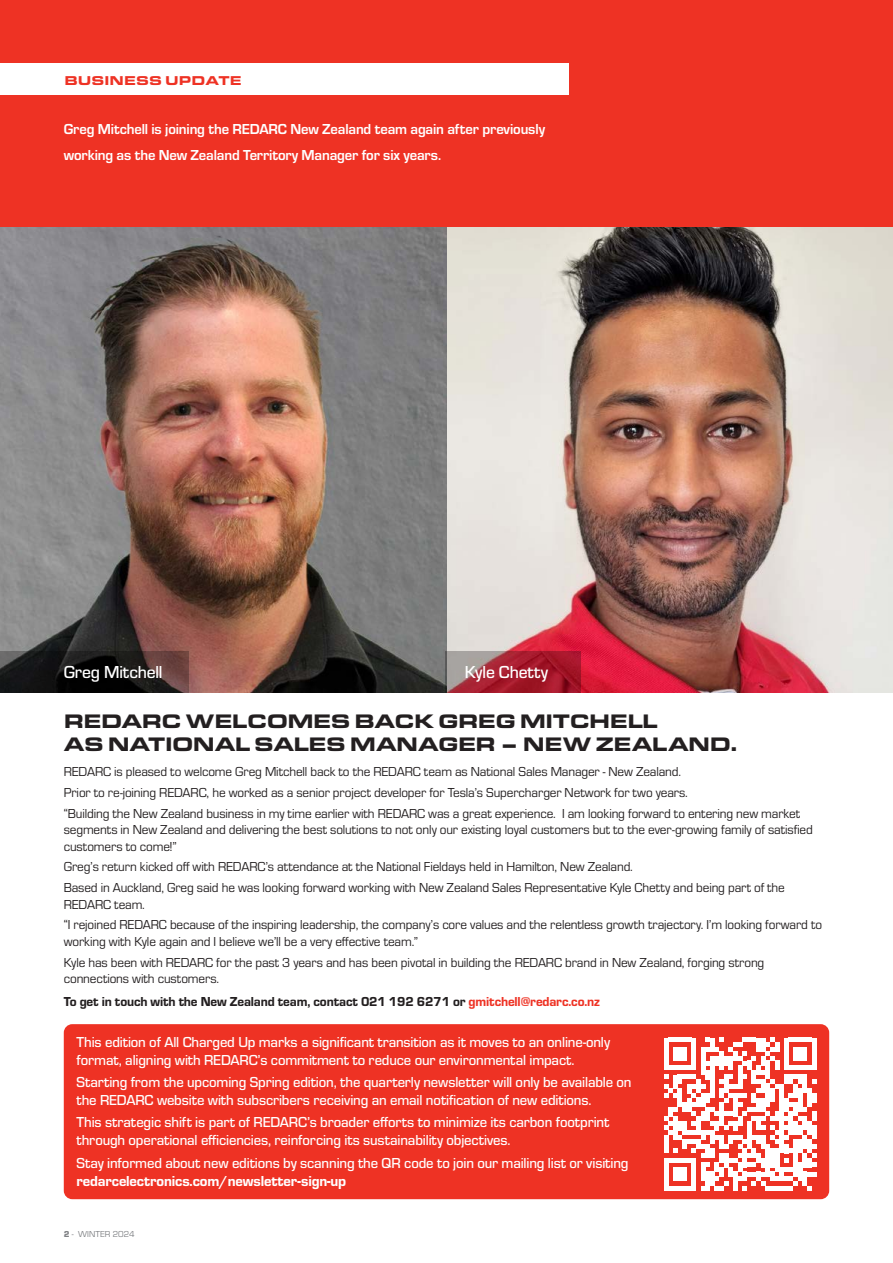
<style>
.page{position:relative;width:893px;height:1263px;background:#fff}
.page>*{position:absolute;margin:0;border:0;box-sizing:border-box;transform-origin:0 0}
.story_headline{font:900 20.25px/23.2px "Eurostile Ext";letter-spacing:-.03em;color:#231f20}
.text{font:500 18px "Eurostile";letter-spacing:-.01em;color:#fff}
.text-2{font:500 15px/18px "Eurostile";letter-spacing:-.01em;color:#fff}
.story_intro{font:700 15px/25.5px "Eurostile";letter-spacing:-.01em;color:#fff}
.text-3{font:13.5px/16.5px "Eurostile";letter-spacing:-.01em;color:#231f20}
.text_CTA{font:13.5px "Eurostile Hea";letter-spacing:-.01em;color:#231f20}
.t1{font:900 13.35px "Eurostile Ext";letter-spacing:.005em;color:#ee3224}
.t2{font:9px "Eurostile";color:#808285}
.s1{color:#ee3224}
.s2{font-family:"Eurostile Hea";font-weight:400}
.s3{font-weight:900}
</style>
<div class="page">
<div style="left:0;top:0;width:893px;height:228px;background:#ee3224"></div>
<div style="left:64px;top:1024px;width:765px;height:175px;background:#ee3224;border-radius:9px"></div>
<svg style="left:664px;top:1037px;width:152px;height:153px"></svg>
<div style="left:0;top:64px;width:568px;height:31px;background:#fff"></div>
<img style="left:0;top:228px;width:893px;height:465px">
<svg style="left:446px;top:651px;width:134px;height:42px;background:#a33744"></svg>
<svg style="left:0;top:651px;width:189px;height:42px;background:#221c1b"></svg>
<p class="t1" style="left:64px;top:70px;width:179px">BUSINESS UPDATE</p>
<p class="story_intro" style="left:64px;top:116px;width:483px">Greg Mitchell is joining the REDARC New Zealand team again after previously working as the New Zealand Territory Manager for six years.</p>
<p class="text" style="left:64px;top:660px;width:100px">Greg Mitchell</p>
<p class="text" style="left:465px;top:660px;width:85px">Kyle Chetty</p>
<p class="story_headline" style="left:64px;top:708px;width:675px">REDARC WELCOMES BACK GREG MITCHELL<br>AS NATIONAL SALES MANAGER – NEW ZEALAND.</p>
<p class="text-3" style="left:64px;top:763px;width:619px">REDARC is pleased to welcome Greg Mitchell back to the REDARC team as National Sales Manager - New Zealand.</p>
<p class="text-3" style="left:64px;top:783px;width:626px">Prior to re-joining REDARC, he worked as a senior project developer for Tesla’s Supercharger Network for two years.</p>
<p class="text-3" style="left:64px;top:804px;width:751px">“Building the New Zealand business in my time earlier with REDARC was a great experience. I am looking forward to entering new market segments in New Zealand and delivering the best solutions to not only our existing loyal customers but to the ever-growing family of satisfied customers to come!”</p>
<p class="text-3" style="left:64px;top:858px;width:571px">Greg’s return kicked off with REDARC’s attendance at the National Fieldays held in Hamilton, New Zealand.</p>
<p class="text-3" style="left:64px;top:879px;width:723px">Based in Auckland, Greg said he was looking forward working with New Zealand Sales Representative Kyle Chetty and being part of the<br>REDARC team.</p>
<p class="text-3" style="left:64px;top:916px;width:760px">“I rejoined REDARC because of the inspiring leadership, the company’s core values and the relentless growth trajectory. I’m looking forward to working with Kyle again and I believe we’ll be a very effective team.”</p>
<p class="text-3" style="left:64px;top:953px;width:702px">Kyle has been with REDARC for the past 3 years and has been pivotal in building the REDARC brand in New Zealand, forging strong connections with customers.</p>
<p class="text_CTA" style="left:64px;top:992px;width:537px">To get in touch with the New Zealand team, contact 021 192 6271 or <span class="s1">gmitchell@redarc.co.nz</span></p>
<p class="text-2" style="left:77px;top:1032px;width:535px">This edition of All Charged Up marks a significant transition as it moves to an online-only format, aligning with REDARC’s commitment to reduce our environmental impact.</p>
<p class="text-2" style="left:77px;top:1072px;width:557px">Starting from the upcoming Spring edition, the quarterly newsletter will only be available on the REDARC website with subscribers receiving an email notification of new editions.</p>
<p class="text-2" style="left:77px;top:1113px;width:534px">This strategic shift is part of REDARC’s broader efforts to minimize its carbon footprint through operational efficiencies, reinforcing its sustainability objectives.</p>
<p class="text-2" style="left:77px;top:1152px;width:553px;line-height:18.8px">Stay informed about new editions by scanning the QR code to join our mailing list or visiting <span class="s2">redarcelectronics.com/newsletter-sign-up</span></p>
<p class="t2" style="left:64px;top:1228px;width:73px"><span class="s3">2</span> - WINTER 2024</p>
</div>
